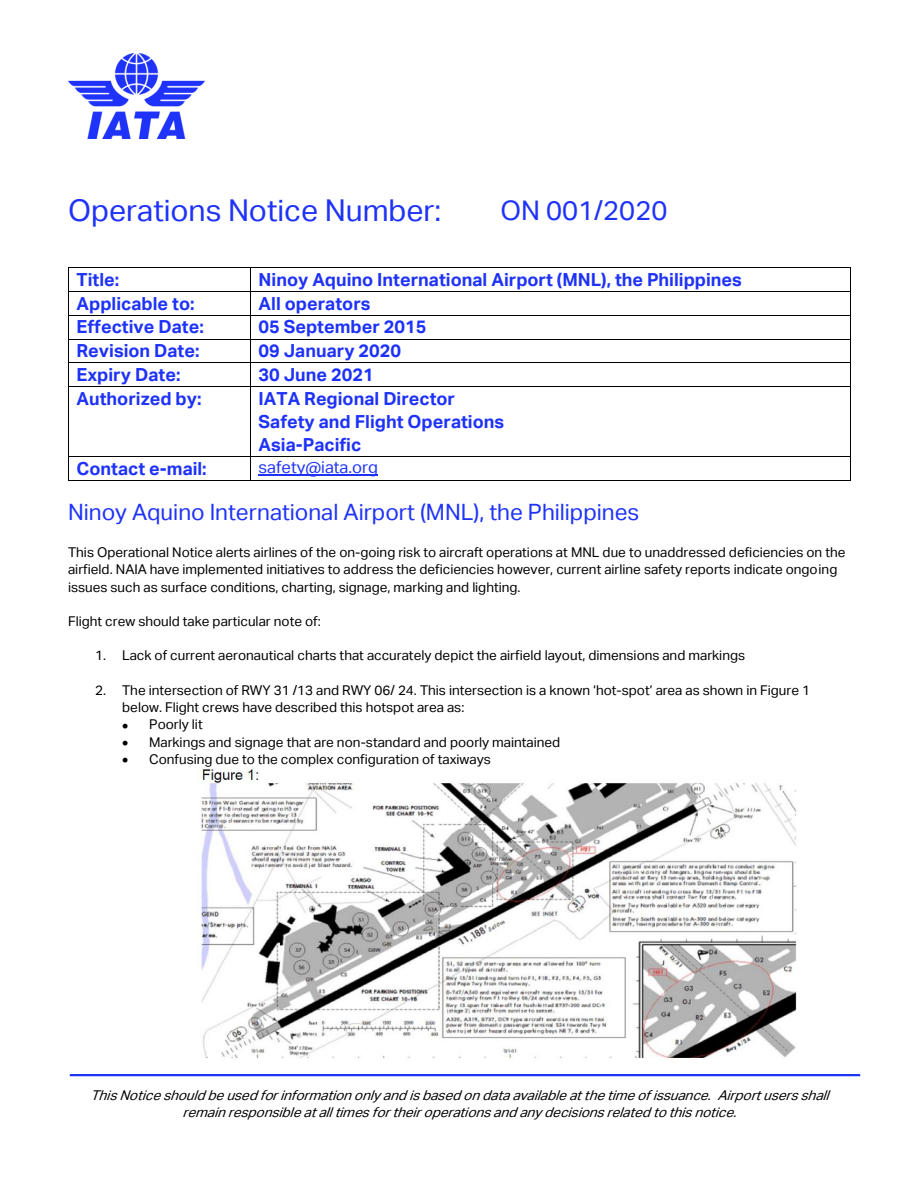
<style>
.page{position:relative;width:919px;height:1189px;background:#fff}
.page>*{position:absolute;margin:0;border:0;box-sizing:border-box;transform-origin:0 0}
.t1{font:30px "Aktiv Grotesk";color:#1e32fa}
.t2{font:27px "Aktiv Grotesk";color:#1e32fa}
.t3{font:22.5px "Aktiv Grotesk";color:#1e32fa}
.t4{font:700 18px/23.1px "Aktiv Grotesk";color:#1e32fa}
.t5{font:16.5px "Aktiv Grotesk";color:#1e32fa}
.t6{font:13.5px/17.2px "Aktiv Grotesk";color:#000}
.t7{font:italic 13.5px/17.2px "Aktiv Grotesk";color:#000;text-align:center}
</style>
<div class="page">
<hr style="left:70px;top:1073px;width:790px;height:3px;background:#1e32fa">
<img style="left:68px;top:53px;width:136px;height:85px">
<hr style="left:69px;top:267px;width:181px;height:1px;background:#000">
<hr style="left:251px;top:267px;width:599px;height:1px;background:#000">
<hr style="left:69px;top:291px;width:181px;height:1px;background:#000">
<hr style="left:251px;top:291px;width:599px;height:1px;background:#000">
<hr style="left:69px;top:315px;width:181px;height:1px;background:#000">
<hr style="left:251px;top:315px;width:599px;height:1px;background:#000">
<hr style="left:69px;top:338px;width:181px;height:1px;background:#000">
<hr style="left:251px;top:338px;width:599px;height:1px;background:#000">
<hr style="left:69px;top:362px;width:181px;height:1px;background:#000">
<hr style="left:251px;top:362px;width:599px;height:1px;background:#000">
<svg style="left:68px;top:267px;width:1px;height:120px"></svg>
<hr style="left:69px;top:386px;width:181px;height:1px;background:#000">
<svg style="left:250px;top:267px;width:1px;height:120px"></svg>
<hr style="left:251px;top:386px;width:599px;height:1px;background:#000">
<svg style="left:850px;top:267px;width:1px;height:120px"></svg>
<hr style="left:68px;top:387px;width:1px;height:69px;background:#000">
<hr style="left:250px;top:387px;width:1px;height:69px;background:#000">
<hr style="left:850px;top:387px;width:1px;height:69px;background:#000">
<hr style="left:258px;top:475px;width:120px;height:1px;background:#1e32fa">
<hr style="left:69px;top:456px;width:181px;height:1px;background:#000">
<hr style="left:251px;top:456px;width:599px;height:1px;background:#000">
<svg style="left:68px;top:456px;width:1px;height:25px"></svg>
<hr style="left:69px;top:480px;width:181px;height:1px;background:#000">
<svg style="left:250px;top:456px;width:1px;height:25px"></svg>
<hr style="left:251px;top:480px;width:599px;height:1px;background:#000">
<svg style="left:850px;top:456px;width:1px;height:25px"></svg>
<img style="left:201px;top:767px;width:596px;height:292px">
<h1 class="t1" style="left:68px;top:190px;width:374px">Operations Notice Number:</h1>
<h1 class="t2" style="left:500px;top:192px;width:168px">ON 001/2020</h1>
<p class="t4" style="left:76px;top:267px;width:44px">Title:</p>
<p class="t4" style="left:258px;top:267px;width:484px">Ninoy Aquino International Airport (MNL), the Philippines</p>
<p class="t4" style="left:76px;top:291px;width:119px">Applicable to:</p>
<p class="t4" style="left:258px;top:291px;width:113px">All operators</p>
<p class="t4" style="left:76px;top:315px;width:129px">Effective Date:</p>
<p class="t4" style="left:258px;top:315px;width:169px">05 September 2015</p>
<p class="t4" style="left:76px;top:339px;width:124px">Revision Date:</p>
<p class="t4" style="left:258px;top:339px;width:144px">09 January 2020</p>
<p class="t4" style="left:76px;top:362px;width:105px">Expiry Date:</p>
<p class="t4" style="left:258px;top:362px;width:117px">30 June 2021</p>
<p class="t4" style="left:76px;top:386px;width:126px">Authorized by:</p>
<p class="t4" style="left:258px;top:386px;width:247px">IATA Regional Director<br>Safety and Flight Operations<br>Asia-Pacific</p>
<p class="t4" style="left:76px;top:456px;width:132px">Contact e-mail:</p>
<p class="t5" style="left:258px;top:456px;width:121px">safety@iata.org</p>
<h2 class="t3" style="left:68px;top:496px;width:572px">Ninoy Aquino International Airport (MNL), the Philippines</h2>
<p class="t6" style="left:68px;top:543px;width:778px">This Operational Notice alerts airlines of the on-going risk to aircraft operations at MNL due to unaddressed deficiencies on the airfield. NAIA have implemented initiatives to address the deficiencies however, current airline safety reports indicate ongoing issues such as surface conditions, charting, signage, marking and lighting.</p>
<p class="t6" style="left:68px;top:612px;width:254px">Flight crew should take particular note of:</p>
<p class="t6" style="left:95px;top:646px;width:651px">1. Lack of current aeronautical charts that accurately depict the airfield layout, dimensions and markings</p>
<p class="t6" style="left:122px;top:681px;width:689px;text-indent:-27px">2. The intersection of RWY 31 /13 and RWY 06/ 24. This intersection is a known ‘hot-spot’ area as shown in Figure 1 below. Flight crews have described this hotspot area as:</p>
<p class="t6" style="left:122px;top:715px;width:82px">• Poorly lit</p>
<p class="t6" style="left:122px;top:732px;width:439px">• Markings and signage that are non-standard and poorly maintained</p>
<p class="t6" style="left:122px;top:750px;width:370px">• Confusing due to the complex configuration of taxiways</p>
<p class="t7" style="left:90px;top:1085px;width:744px">ThisNoticeshouldbeusedforinformationonlyandisbasedondataavailableatthetimeof issuance. Airport usersshall remainresponsibleatalltimes fortheiroperationsandanydecisionsrelatedtothisnotice.</p>
</div>
